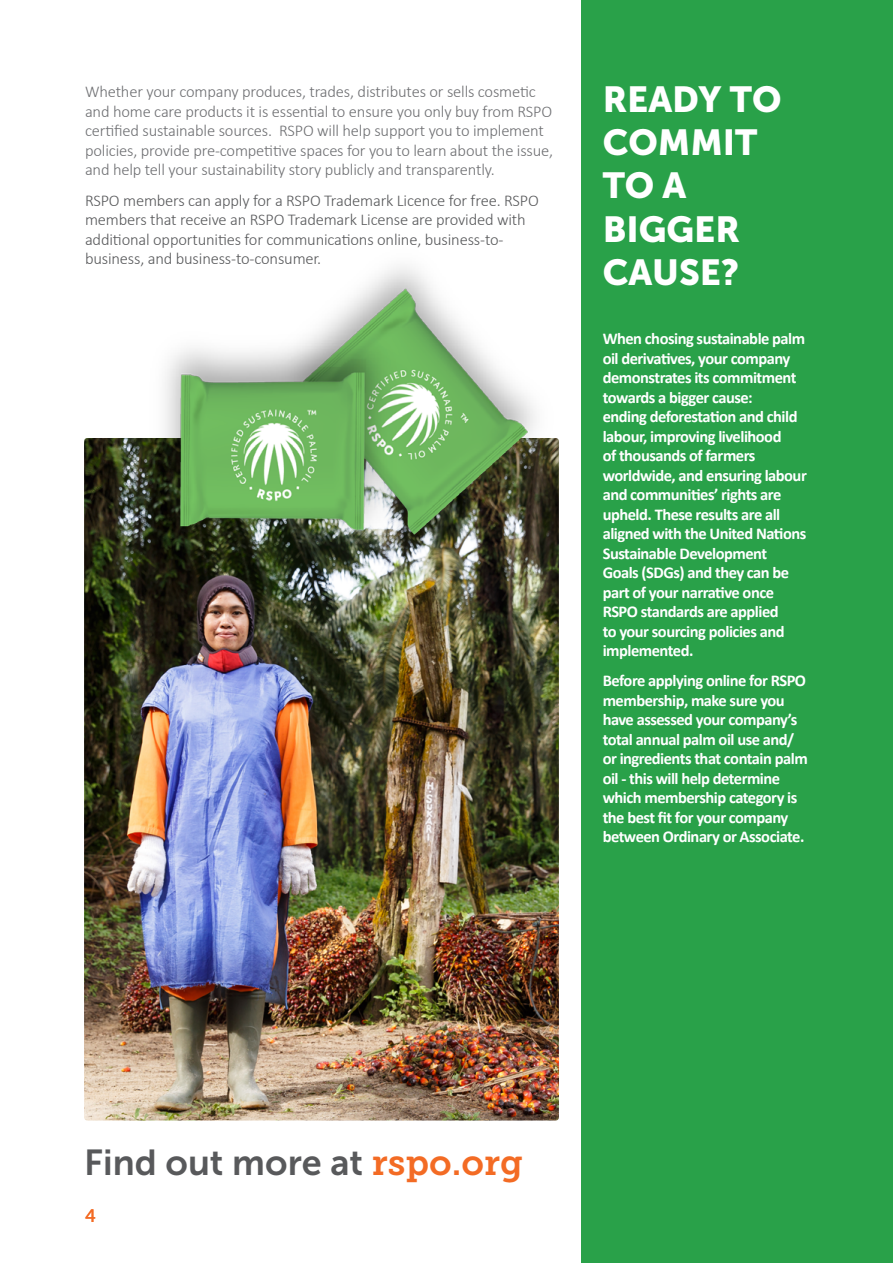
<style>
.page{position:relative;width:893px;height:1263px;background:#fff}
.page>*{position:absolute;margin:0;border:0;box-sizing:border-box;transform-origin:0 0}
.t1{font:36px/43.2px "Museo Sans 900";color:#fff}
.t2{font:36px "Museo Sans 700";color:#58595b}
.t3{font:18px "Museo Slab 500";color:#f36b24}
.t4{font:700 16.5px/19.5px "Calibri";letter-spacing:-.03em;color:#fff}
.t5{font:300 16.5px/19.5px "Calibri";letter-spacing:-.01em;color:#6e6f72}
.t6{font:300 16.5px/19.5px "Calibri";letter-spacing:-.01em;color:#58595b}
.s1{font-family:"Museo Slab 700";color:#f36b24}
</style>
<div class="page">
<img style="left:84px;top:438px;width:475px;height:682px">
<div style="left:581px;top:0;width:312px;height:1263px;background:#29a149"></div>
<img style="left:140px;top:266px;width:419px;height:296px">
<p class="t5" style="left:85px;top:82px;width:470px">Whether your company produces, trades, distributes or sells cosmetic and home care products it is essential to ensure you only buy from RSPO certified sustainable sources. RSPO will help support you to implement policies, provide pre-competitive spaces for you to learn about the issue, and help tell your sustainability story publicly and transparently.</p>
<p class="t6" style="left:85px;top:190px;width:455px">RSPO members can apply for a RSPO Trademark Licence for free. RSPO members that receive an RSPO Trademark License are provided with additional opportunities for communications online, business-to&shy;business, and business-to-consumer.</p>
<h1 class="t1" style="left:603px;top:78px;width:180px">READY TO<br>COMMIT<br>TO A<br>BIGGER<br>CAUSE?</h1>
<p class="t4" style="left:603px;top:329px;width:206px">When chosing sustainable palm oil derivatives, your company demonstrates its commitment towards a bigger cause:<br>ending deforestation and child labour, improving livelihood<br>of thousands of farmers worldwide, and ensuring labour and communities’ rights are upheld. These results are all aligned with the United Nations<br>Sustainable Development<br>Goals (SDGs) and they can be part of your narrative once<br>RSPO standards are applied<br>to your sourcing policies and implemented.</p>
<p class="t4" style="left:603px;top:671px;width:207px">Before applying online for RSPO membership, make sure you have assessed your company’s total annual palm oil use and/ or ingredients that contain palm oil - this will help determine which membership category is the best fit for your company between Ordinary or Associate.</p>
<h1 class="t2" style="left:84px;top:1143px;width:440px">Find out more at <span class="s1">rspo.org</span></h1>
<p class="t3" style="left:85px;top:1205px;width:12px">4</p>
</div>
